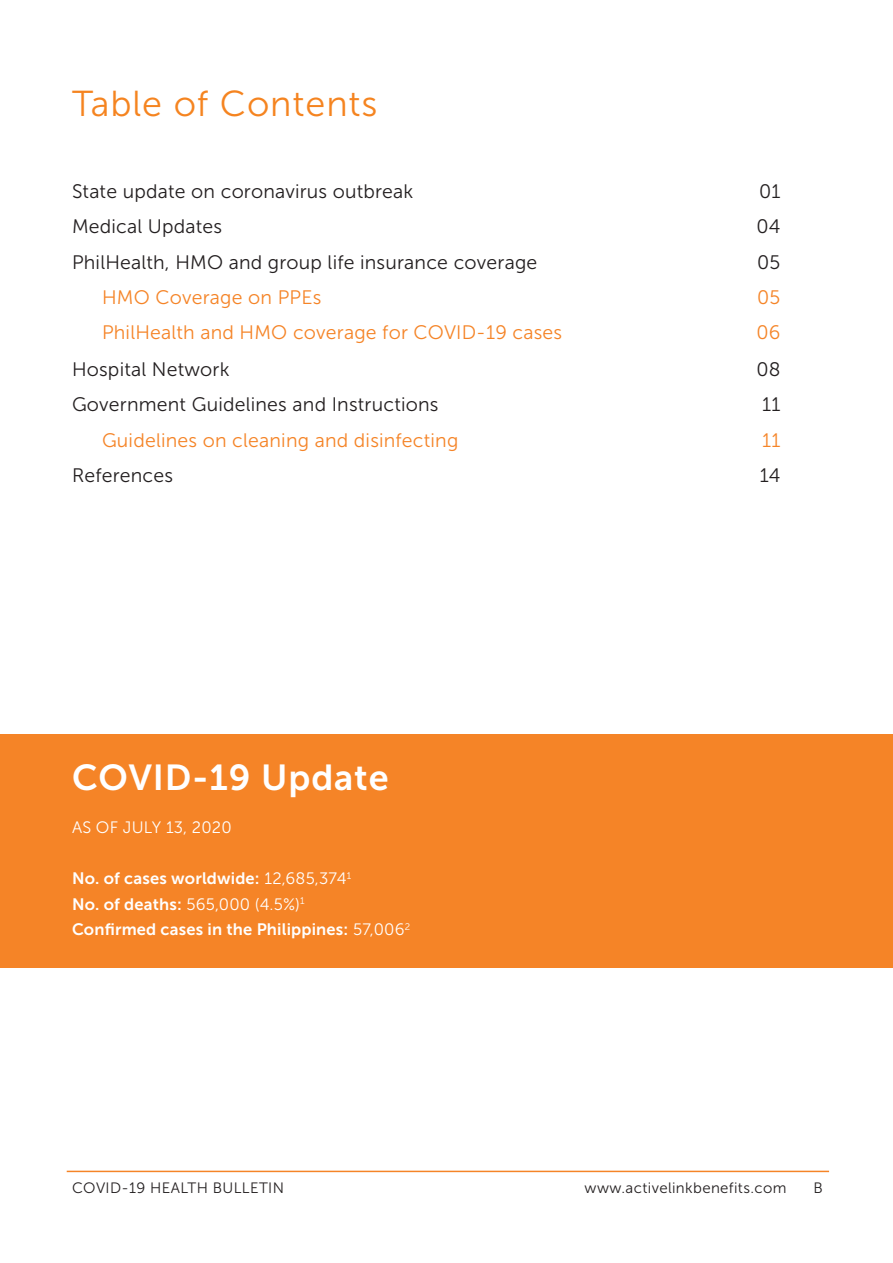
<style>
.page{position:relative;width:893px;height:1263px;background:#fff}
.page>*{position:absolute;margin:0;border:0;box-sizing:border-box;transform-origin:0 0}
.t1{font:36px "Museo Sans 300";letter-spacing:.025em;color:#f58420}
.t2{font:36px "Museo Sans 700";letter-spacing:.025em;color:#fff}
.t3{font:19.5px "Museo Sans 300";letter-spacing:.01em;color:#231f20}
.t4{font:19.5px "Museo Sans 300";letter-spacing:.01em;color:#f58427}
.t5{font:16.5px "Museo Sans 700";letter-spacing:.01em;color:#fff}
.t6{font:16.5px "Museo Sans 300";letter-spacing:.01em;color:#fff}
.t7{font:15px "Museo Sans 300";letter-spacing:.025em;color:#231f20}
.s1{font-family:"Museo Sans 300"}
.s2{font-family:"Museo Sans 700"}
</style>
<div class="page">
<hr style="left:67px;top:1171px;width:762px;height:1px;background:#f58427">
<div style="left:0;top:734px;width:893px;height:233px;background:#f58427"></div>
<p class="t1" style="left:72px;top:84px;width:307px">Table of Contents</p>
<p class="t3" style="left:72px;top:180px;width:343px">State update on coronavirus outbreak</p>
<p class="t3" style="left:72px;top:216px;width:152px">Medical Updates</p>
<p class="t3" style="left:72px;top:251px;width:467px">PhilHealth, HMO and group life insurance coverage</p>
<p class="t3" style="left:759px;top:180px;width:23px">01</p>
<p class="t3" style="left:756px;top:216px;width:26px">04</p>
<p class="t3" style="left:757px;top:251px;width:25px">05</p>
<p class="t4" style="left:102px;top:287px;width:221px">HMO Coverage on PPEs</p>
<p class="t4" style="left:757px;top:287px;width:25px">05</p>
<p class="t4" style="left:102px;top:322px;width:462px">PhilHealth and HMO coverage for COVID‑ 19 cases</p>
<p class="t4" style="left:756px;top:322px;width:25px">06</p>
<p class="t3" style="left:72px;top:359px;width:159px">Hospital Network</p>
<p class="t3" style="left:72px;top:394px;width:368px">Government Guidelines and Instructions</p>
<p class="t3" style="left:756px;top:359px;width:26px">08</p>
<p class="t3" style="left:762px;top:394px;width:20px">11</p>
<p class="t4" style="left:102px;top:430px;width:358px">Guidelines on cleaning and disinfecting</p>
<p class="t4" style="left:762px;top:430px;width:20px">11</p>
<p class="t3" style="left:72px;top:464px;width:103px">References</p>
<p class="t3" style="left:760px;top:464px;width:22px">14</p>
<p class="t2" style="left:72px;top:757px;width:318px">COVID-19 Update</p>
<p class="t6" style="left:72px;top:819px;width:161px">AS OF JULY 13, 2020</p>
<p class="t5" style="left:72px;top:869px;width:281px">No. of cases worldwide: <span class="s1">12,685,374</span><sup>1</sup></p>
<p class="t6" style="left:72px;top:895px;width:234px"><span class="s2">No. of deaths:</span> 565,000 (4.5%)<sup>1</sup></p>
<p class="t5" style="left:72px;top:920px;width:340px">Confirmed cases in the Philippines: <span class="s1">57,006</span><sup>2</sup></p>
<p class="t7" style="left:72px;top:1180px;width:213px">COVID-19 HEALTH BULLETIN</p>
<p class="t7" style="left:585px;top:1180px;width:203px">www.activelinkbenefits.com</p>
<p class="t7" style="left:813px;top:1180px;width:11px">B</p>
</div>
